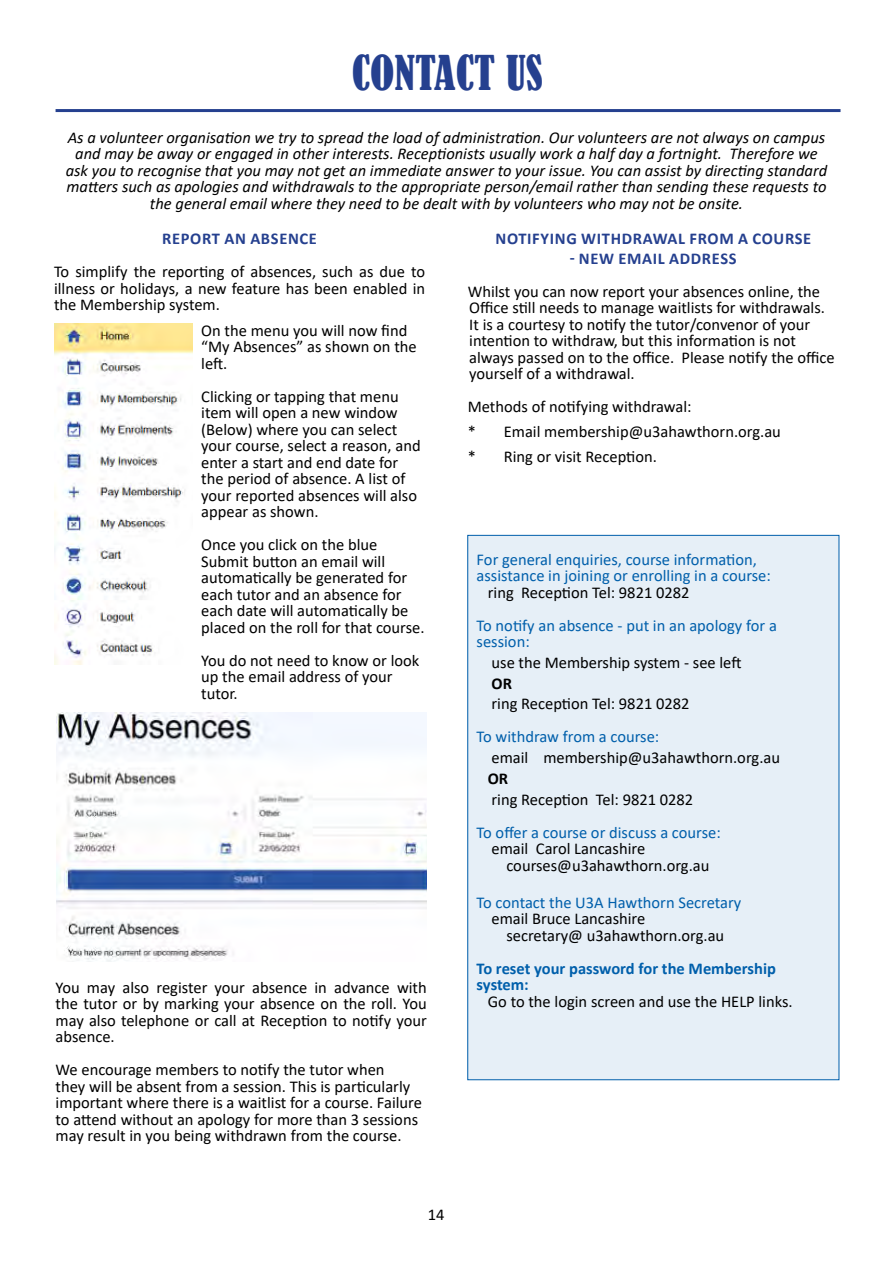
<style>
.page{position:relative;width:893px;height:1263px;background:#fff}
.page>*{position:absolute;margin:0;border:0;box-sizing:border-box;transform-origin:0 0}
.t1{font:condensed 45px "Bernard";color:#25408f}
.t2{font:16.5px/16.5px "Calibri";color:#000}
.t3{font:italic 16.5px/16.5px "Calibri";color:#000;text-align:center}
.t4{font:16.5px/16.5px "Calibri";color:#005fab}
.t5{font:700 16.5px "Calibri";letter-spacing:.04em;color:#25408f}
.t6{font:700 16.5px/16.5px "Calibri";color:#005fab}
.t7{font:700 16.5px "Calibri";color:#000}
</style>
<div class="page">
<hr style="left:56px;top:109px;width:784px;height:3px;background:#25408f">
<div style="left:468px;top:535px;width:371px;height:545px;background:#e6eff7"></div>
<img style="left:54px;top:323px;width:139px;height:341px">
<img style="left:56px;top:712px;width:371px;height:249px">
<h1 class="t1" style="left:352px;top:47px;width:193px">CONTACT US</h1>
<p class="t3" style="left:66px;top:128px;width:763px">As a volunteer organisation we try to spread the load of administration. Our volunteers are not always on campus and may be away or engaged in other interests. Receptionists usually work a half day a fortnight. Therefore we ask you to recognise that you may not get an immediate answer to your issue. You can assist by directing standard matters such as apologies and withdrawals to the appropriate person/email rather than sending these requests to the general email where they need to be dealt with by volunteers who may not be onsite.</p>
<p class="t5" style="left:162px;top:227px;width:156px">REPORT AN ABSENCE</p>
<p class="t2" style="left:54px;top:263px;width:373px;text-align:justify">To simplify the reporting of absences, such as due to illness or holidays, a new feature has been enabled in the Membership system.</p>
<p class="t2" style="left:201px;top:321px;width:217px">On the menu you will now find “My Absences” as shown on the left.</p>
<p class="t2" style="left:201px;top:387px;width:221px">Clicking or tapping that menu item will open a new window (Below) where you can select your course, select a reason, and enter a start and end date for the period of absence. A list of your reported absences will also appear as shown.</p>
<p class="t2" style="left:201px;top:536px;width:225px">Once you click on the blue<br>Submit button an email will automatically be generated for each tutor and an absence for each date will automatically be placed on the roll for that course.</p>
<p class="t2" style="left:201px;top:651px;width:220px">You do not need to know or look up the email address of your tutor.</p>
<p class="t5" style="left:495px;top:227px;width:317px">NOTIFYING WITHDRAWAL FROM A COURSE</p>
<p class="t5" style="left:570px;top:247px;width:168px">- NEW EMAIL ADDRESS</p>
<p class="t2" style="left:468px;top:283px;width:368px">Whilst you can now report your absences online, the Office still needs to manage waitlists for withdrawals.<br>It is a courtesy to notify the tutor/convenor of your intention to withdraw, but this information is not always passed on to the office. Please notify the office yourself of a withdrawal.</p>
<p class="t2" style="left:468px;top:394px;width:315px;line-height:25px">Methods of notifying withdrawal:<br>* Email membership@u3ahawthorn.org.au * Ring or visit Reception.</p>
<p class="t4" style="left:477px;top:550px;width:296px">For general enquiries, course information, assistance in joining or enrolling in a course:</p>
<p class="t2" style="left:488px;top:583px;width:203px">ring Reception Tel: 9821 0282</p>
<p class="t4" style="left:477px;top:616px;width:302px">To notify an absence - put in an apology for a session:</p>
<p class="t2" style="left:492px;top:654px;width:251px">use the Membership system - see left</p>
<p class="t7" style="left:492px;top:671px;width:22px">OR</p>
<p class="t2" style="left:492px;top:695px;width:200px">ring Reception Tel: 9821 0282</p>
<p class="t4" style="left:477px;top:728px;width:184px">To withdraw from a course:</p>
<p class="t2" style="left:492px;top:749px;width:290px">email membership@u3ahawthorn.org.au</p>
<p class="t7" style="left:488px;top:767px;width:22px">OR</p>
<p class="t2" style="left:492px;top:790px;width:203px">ring Reception Tel: 9821 0282</p>
<p class="t4" style="left:477px;top:823px;width:246px">To offer a course or discuss a course:</p>
<p class="t2" style="left:506px;top:840px;width:204px;text-indent:-15px">email Carol Lancashire courses@u3ahawthorn.org.au</p>
<p class="t4" style="left:477px;top:894px;width:266px">To contact the U3A Hawthorn Secretary</p>
<p class="t2" style="left:506px;top:910px;width:219px;text-indent:-15px">email Bruce Lancashire secretary@ u3ahawthorn.org.au</p>
<p class="t6" style="left:477px;top:960px;width:301px">To reset your password for the Membership system:</p>
<p class="t2" style="left:488px;top:993px;width:306px">Go to the login screen and use the HELP links.</p>
<p class="t2" style="left:56px;top:978px;width:373px;text-align:justify">You may also register your absence in advance with the tutor or by marking your absence on the roll. You may also telephone or call at Reception to notify your absence.</p>
<p class="t2" style="left:56px;top:1061px;width:368px">We encourage members to notify the tutor when<br>they will be absent from a session. This is particularly important where there is a waitlist for a course. Failure to attend without an apology for more than 3 sessions may result in you being withdrawn from the course.</p>
<p class="t2" style="left:428px;top:1206px;width:18px">14</p>
</div>
